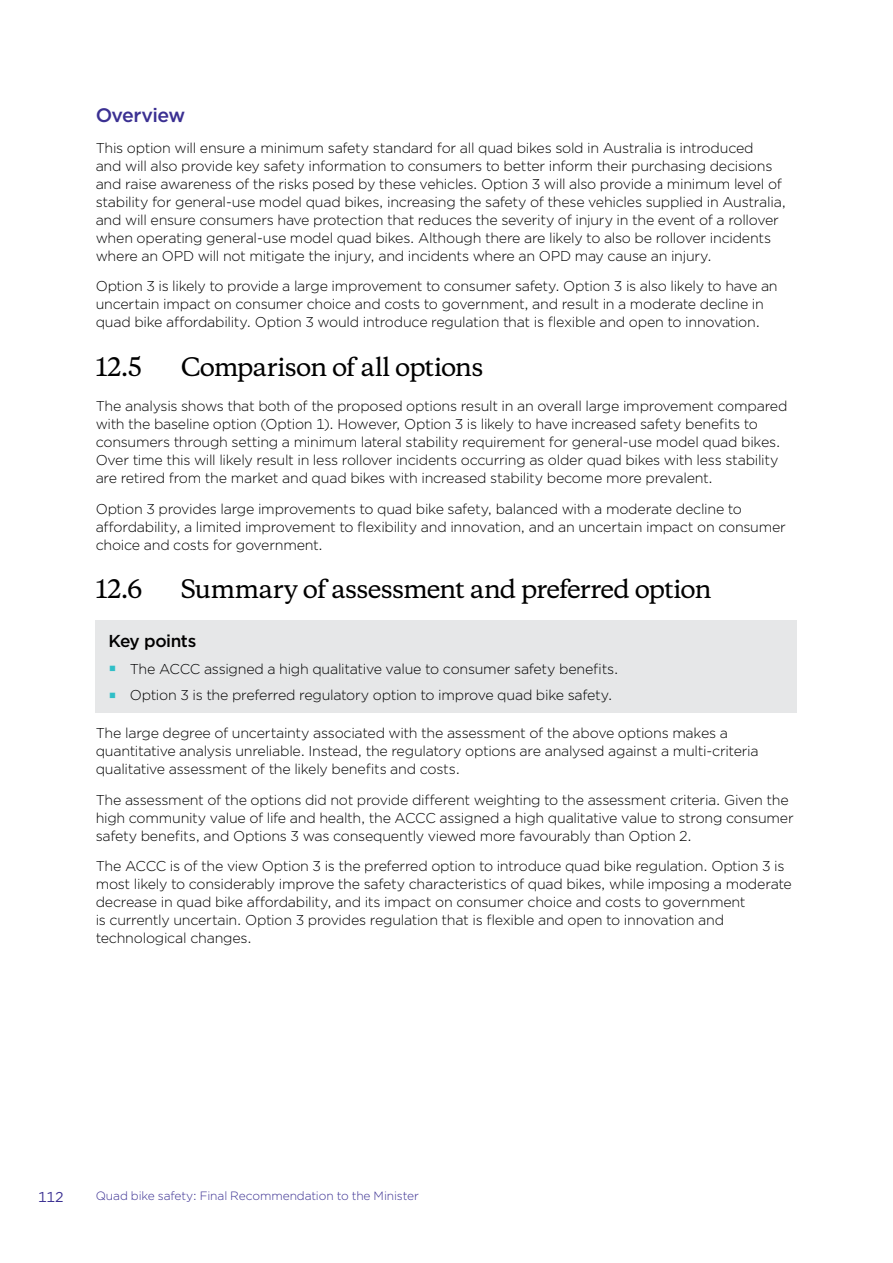
<style>
.page{position:relative;width:893px;height:1263px;background:#fff}
.page>*{position:absolute;margin:0;border:0;box-sizing:border-box;transform-origin:0 0}
.t1{font:500 24px "Copernicus";letter-spacing:-.04em;color:#000}
._02_Heading_3{font:500 19.5px "Gotham";letter-spacing:-.03em;color:#3b3092}
._02_Heading_4{font:500 17.25px "Gotham";letter-spacing:-.025em;color:#000}
._01_Body_text{font:300 14.25px/18px "Gotham";letter-spacing:-.02em;color:#000}
._01_Body_text_KEEP{font:300 14.25px/18px "Gotham";letter-spacing:-.02em;color:#000}
.t2{font:14.25px "Gotham";color:#3b3092}
.t3{font:300 12px "Gotham";letter-spacing:-.01em;color:#3b3092}
</style>
<div class="page">
<div style="left:96px;top:621px;width:701px;height:92px;background:#e6e7e8"></div>
<h2 class="_02_Heading_3" style="left:96px;top:102px;width:91px">Overview</h2>
<p class="_01_Body_text_KEEP" style="left:96px;top:138px;width:692px">This option will ensure a minimum safety standard for all quad bikes sold in Australia is introduced<br>and will also provide key safety information to consumers to better inform their purchasing decisions and raise awareness of the risks posed by these vehicles. Option 3 will also provide a minimum level of stability for general-use model quad bikes, increasing the safety of these vehicles supplied in Australia, and will ensure consumers have protection that reduces the severity of injury in the event of a rollover when operating general-use model quad bikes. Although there are likely to also be rollover incidents where an OPD will not mitigate the injury, and incidents where an OPD may cause an injury.</p>
<p class="_01_Body_text" style="left:96px;top:277px;width:683px">Option 3 is likely to provide a large improvement to consumer safety. Option 3 is also likely to have an uncertain impact on consumer choice and costs to government, and result in a moderate decline in quad bike affordability. Option 3 would introduce regulation that is flexible and open to innovation.</p>
<p class="t1" style="left:96px;top:346px;width:48px">12.5</p>
<p class="t1" style="left:181px;top:346px;width:304px">Comparison of all options</p>
<p class="_01_Body_text" style="left:96px;top:396px;width:693px">The analysis shows that both of the proposed options result in an overall large improvement compared with the baseline option (Option 1). However, Option 3 is likely to have increased safety benefits to consumers through setting a minimum lateral stability requirement for general-use model quad bikes.<br>Over time this will likely result in less rollover incidents occurring as older quad bikes with less stability are retired from the market and quad bikes with increased stability become more prevalent.</p>
<p class="_01_Body_text" style="left:96px;top:499px;width:692px">Option 3 provides large improvements to quad bike safety, balanced with a moderate decline to affordability, a limited improvement to flexibility and innovation, and an uncertain impact on consumer choice and costs for government.</p>
<p class="t1" style="left:96px;top:568px;width:48px">12.6</p>
<p class="t1" style="left:181px;top:568px;width:532px">Summary of assessment and preferred option</p>
<h4 class="_02_Heading_4" style="left:108px;top:630px;width:89px">Key points</h4>
<p class="_01_Body_text_KEEP" style="left:130px;top:659px;width:490px">The ACCC assigned a high qualitative value to consumer safety benefits.</p>
<p class="_01_Body_text_KEEP" style="left:130px;top:686px;width:484px">Option 3 is the preferred regulatory option to improve quad bike safety.</p>
<p class="_01_Body_text" style="left:96px;top:723px;width:664px">The large degree of uncertainty associated with the assessment of the above options makes a quantitative analysis unreliable. Instead, the regulatory options are analysed against a multi-criteria qualitative assessment of the likely benefits and costs.</p>
<p class="_01_Body_text" style="left:96px;top:790px;width:700px">The assessment of the options did not provide different weighting to the assessment criteria. Given the high community value of life and health, the ACCC assigned a high qualitative value to strong consumer safety benefits, and Options 3 was consequently viewed more favourably than Option 2.</p>
<p class="_01_Body_text" style="left:96px;top:857px;width:698px">The ACCC is of the view Option 3 is the preferred option to introduce quad bike regulation. Option 3 is most likely to considerably improve the safety characteristics of quad bikes, while imposing a moderate decrease in quad bike affordability, and its impact on consumer choice and costs to government<br>is currently uncertain. Option 3 provides regulation that is flexible and open to innovation and technological changes.</p>
<p class="t2" style="left:38px;top:1188px;width:27px">112</p>
<p class="t3" style="left:96px;top:1188px;width:325px">Quad bike safety: Final Recommendation to the Minister</p>
</div>
